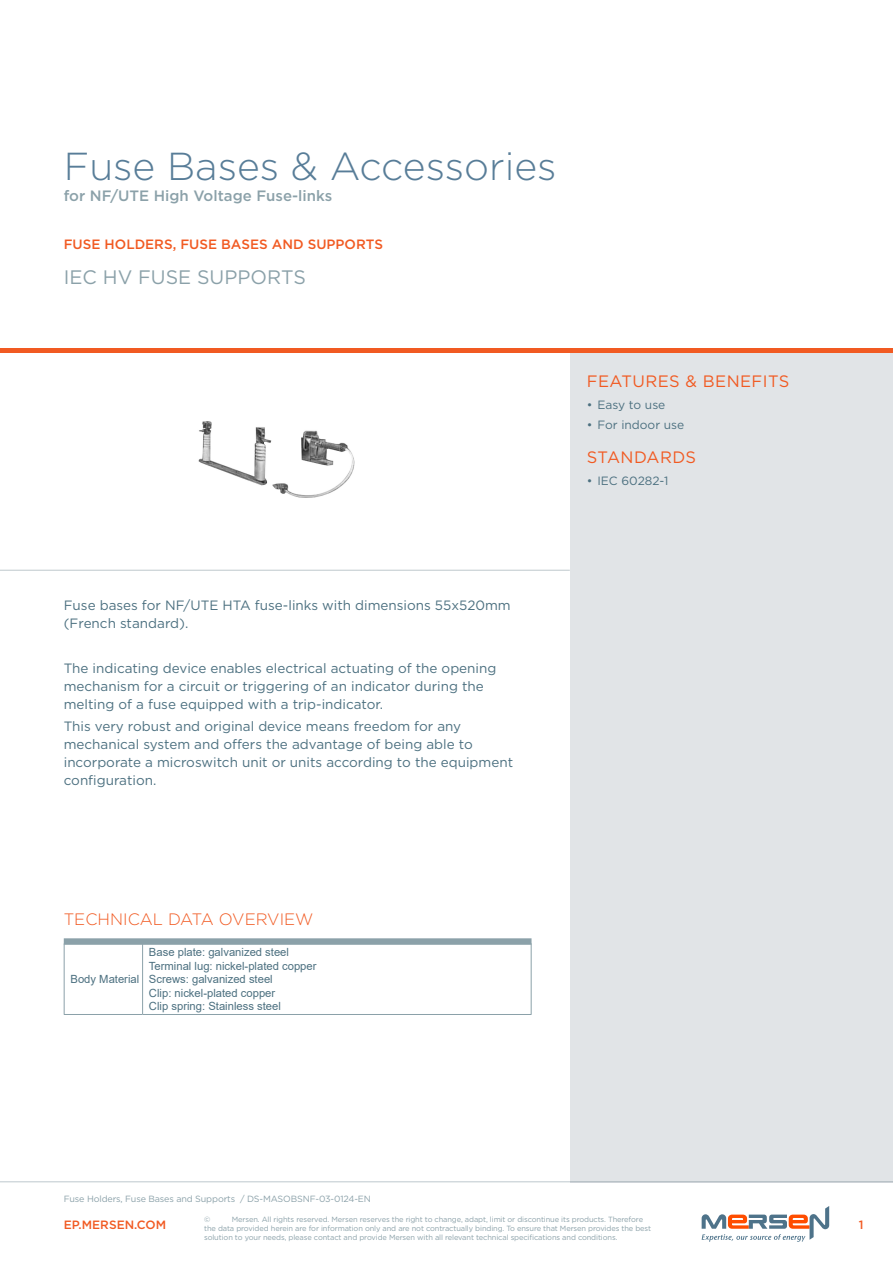
<style>
.page{position:relative;width:893px;height:1263px;background:#fff}
.page>*{position:absolute;margin:0;border:0;box-sizing:border-box;transform-origin:0 0}
.t1{font:300 39px "Gotham";color:#587d98}
.t2{font:19.5px "Gotham";color:#8ba1a9}
.t3{font:16.5px "Gotham";letter-spacing:.025em;color:#f15a22}
.t4{font:300 16.5px "Gotham";color:#f15a22}
.t5{font:500 15px "Gotham";color:#8ba1a9}
.t6{font:13.5px/18px "Gotham";color:#4c7080}
.t7{font:500 13.5px "Gotham";color:#f15a22}
.t8{font:12px "Gotham";color:#4c7080}
.t9{font:500 12px "Gotham";color:#f15a22}
.t10{font:11.25px/13.5px "Arial";color:#4c7080}
.t11{font:9px "Gotham";letter-spacing:-.015em;color:#8ba1a9}
.t12{font:7.5px/9px "Gotham";letter-spacing:-.015em;color:#8ba1a9}
</style>
<div class="page">
<hr style="left:0;top:1181px;width:893px;height:1px;background:#bec8cd">
<div style="left:570px;top:353px;width:323px;height:829px;background:#e1e4e7"></div>
<hr style="left:0;top:349px;width:893px;height:4px;background:#f15a22">
<hr style="left:0;top:570px;width:570px;height:1px;background:#bec8cd">
<svg style="left:702px;top:1206px;width:127px;height:36px"></svg>
<div style="left:64px;top:938px;width:467px;height:7px;background:#8ba1a9"></div>
<hr style="left:64px;top:944px;width:1px;height:70px;background:#8ba1a9">
<hr style="left:64px;top:1014px;width:79px;height:1px;background:#8ba1a9">
<hr style="left:142px;top:944px;width:1px;height:70px;background:#8ba1a9">
<hr style="left:531px;top:944px;width:1px;height:70px;background:#8ba1a9">
<hr style="left:143px;top:1014px;width:388px;height:1px;background:#8ba1a9">
<img style="left:198px;top:421px;width:157px;height:77px">
<h1 class="t1" style="left:64px;top:142px;width:494px">Fuse Bases &amp; Accessories</h1>
<p class="t5" style="left:64px;top:186px;width:270px">for NF/UTE High Voltage Fuse-links</p>
<p class="t7" style="left:64px;top:235px;width:321px">FUSE HOLDERS, FUSE BASES AND SUPPORTS</p>
<h2 class="t2" style="left:64px;top:264px;width:244px">IEC HV FUSE SUPPORTS</h2>
<p class="t6" style="left:64px;top:596px;width:448px">Fuse bases for NF/UTE HTA fuse-links with dimensions 55x520mm (French standard).</p>
<p class="t6" style="left:64px;top:659px;width:434px">The indicating device enables electrical actuating of the opening mechanism for a circuit or triggering of an indicator during the melting of a fuse equipped with a trip-indicator.</p>
<p class="t6" style="left:64px;top:717px;width:451px">This very robust and original device means freedom for any mechanical system and offers the advantage of being able to incorporate a microswitch unit or units according to the equipment configuration.</p>
<p class="t4" style="left:64px;top:908px;width:251px">TECHNICAL DATA OVERVIEW</p>
<p class="t10" style="left:71px;top:972px;width:70px">Body Material</p>
<p class="t10" style="left:149px;top:945px;width:169px">Base plate: galvanized steel<br>Terminal lug: nickel-plated copper<br>Screws: galvanized steel<br>Clip: nickel-plated copper<br>Clip spring: Stainless steel</p>
<p class="t3" style="left:587px;top:371px;width:204px">FEATURES &amp; BENEFITS</p>
<p class="t8" style="left:587px;top:397px;width:80px">• Easy to use</p>
<p class="t8" style="left:587px;top:417px;width:99px">• For indoor use</p>
<p class="t3" style="left:587px;top:447px;width:111px">STANDARDS</p>
<p class="t8" style="left:587px;top:473px;width:83px">• IEC 60282-1</p>
<p class="t11" style="left:64px;top:1193px;width:309px">Fuse Holders, Fuse Bases and Supports / DS-MASOBSNF-03-0124-EN</p>
<p class="t9" style="left:64px;top:1217px;width:104px">EP.MERSEN.COM</p>
<p class="t9" style="left:859px;top:1217px;width:6px">1</p>
<p class="t12" style="left:204px;top:1215px;width:448px;text-indent:28px">Mersen. All rights reserved. Mersen reserves the right to change, adapt, limit or discontinue its products. Therefore the data provided herein are for information only and are not contractually binding. To ensure that Mersen provides the best solution to your needs, please contact and provide Mersen with all relevant technical specifications and conditions.</p>
<p class="t12" style="left:204px;top:1215px;width:8px">©</p>
</div>
